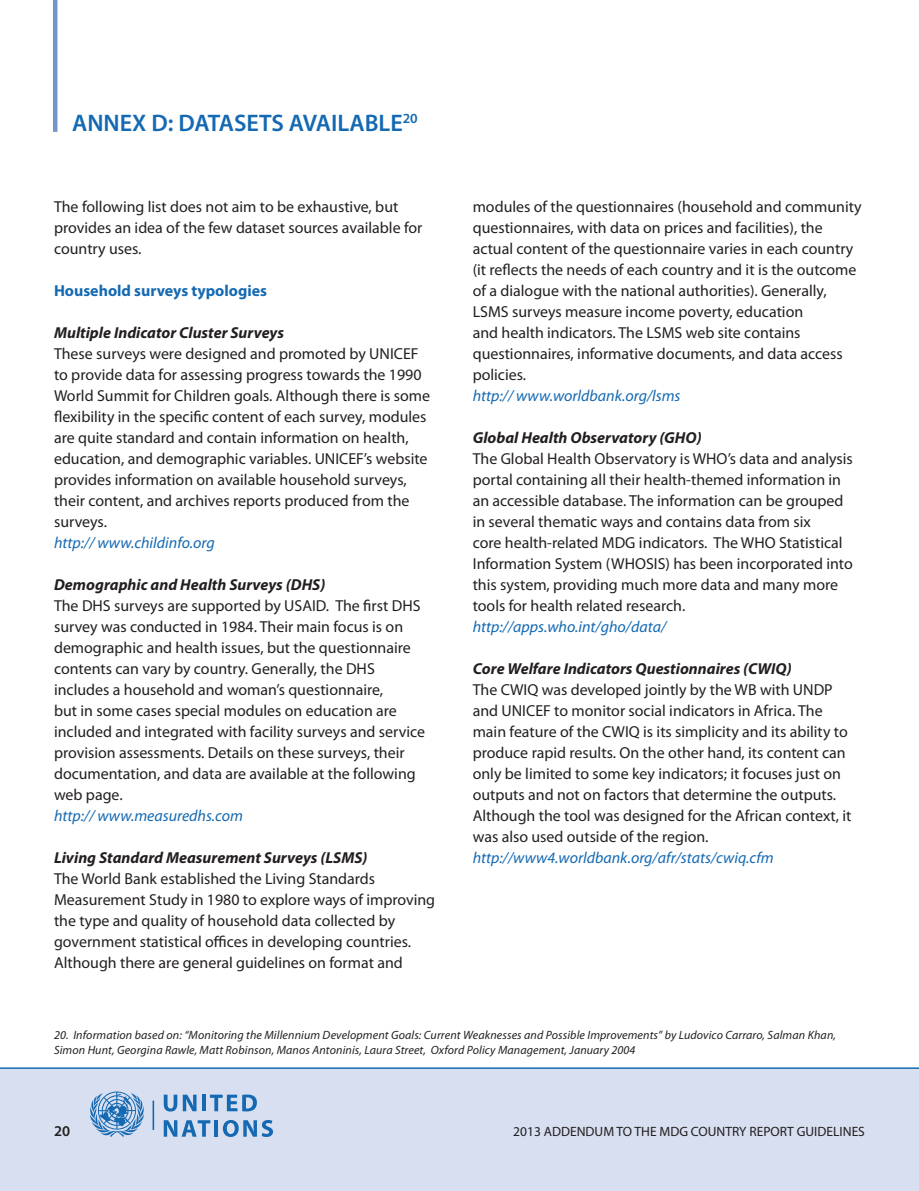
<style>
.page{position:relative;width:919px;height:1191px;background:#fff}
.page>*{position:absolute;margin:0;border:0;box-sizing:border-box;transform-origin:0 0}
.t1{font:600 24px "Myriad Pro";color:#1469b2}
.t2{font:15.9px/21px "Myriad Pro";color:#231f20}
.t3{font:italic 700 15.9px "Myriad Pro";color:#231f20}
.t4{font:italic 15.9px "Myriad Pro";color:#1469b2}
.t5{font:700 15.9px "Myriad Pro";color:#1469b2}
.t6{font:600 15px "Myriad Pro";color:#231f20}
.t7{font:13.5px "Myriad Pro";color:#231f20}
.t8{font:italic 12px/15px "Myriad Pro";letter-spacing:.01em;color:#231f20}
</style>
<div class="page">
<div style="left:0;top:1069px;width:918px;height:122px;background:#d7dff0"></div>
<hr style="left:0;top:1067px;width:918px;height:2px;background:#1469b2">
<svg style="left:90px;top:1091px;width:54px;height:46px"></svg>
<hr style="left:152px;top:1100px;width:2px;height:30px;background:#1469b2">
<svg style="left:164px;top:1094px;width:13px;height:17px"></svg>
<svg style="left:183px;top:1094px;width:13px;height:17px"></svg>
<hr style="left:202px;top:1094px;width:4px;height:17px;background:#1469b2">
<svg style="left:210px;top:1094px;width:47px;height:17px"></svg>
<svg style="left:164px;top:1120px;width:46px;height:16px"></svg>
<hr style="left:214px;top:1120px;width:4px;height:16px;background:#1469b2">
<svg style="left:223px;top:1120px;width:50px;height:17px"></svg>
<hr style="left:53px;top:0;width:4px;height:132px;background:#7693ca">
<p class="t1" style="left:72px;top:108px;width:347px">ANNEX D: DATASETS AVAILABLE<sup>20</sup></p>
<p class="t2" style="left:54px;top:196px;width:370px">The following list does not aim to be exhaustive, but provides an idea of the few dataset sources available for country uses.</p>
<p class="t5" style="left:54px;top:280px;width:214px">Household surveys typologies</p>
<p class="t3" style="left:54px;top:322px;width:231px">Multiple Indicator Cluster Surveys</p>
<p class="t2" style="left:54px;top:343px;width:377px">These surveys were designed and promoted by UNICEF to provide data for assessing progress towards the 1990<br>World Summit for Children goals. Although there is some flexibility in the specific content of each survey, modules are quite standard and contain information on health, education, and demographic variables. UNICEF’s website provides information on available household surveys, their content, and archives reports produced from the surveys.</p>
<p class="t4" style="left:54px;top:533px;width:162px">http:// www.childinfo.org</p>
<p class="t3" style="left:54px;top:574px;width:273px">Demographic and Health Surveys (DHS)</p>
<p class="t2" style="left:54px;top:595px;width:372px">The DHS surveys are supported by USAID. The first DHS survey was conducted in 1984. Their main focus is on demographic and health issues, but the questionnaire contents can vary by country. Generally, the DHS includes a household and woman’s questionnaire,<br>but in some cases special modules on education are included and integrated with facility surveys and service provision assessments. Details on these surveys, their documentation, and data are available at the following web page.</p>
<p class="t4" style="left:54px;top:806px;width:190px">http:// www.measuredhs.com</p>
<p class="t3" style="left:54px;top:847px;width:315px">Living Standard Measurement Surveys (LSMS)</p>
<p class="t2" style="left:54px;top:868px;width:382px">The World Bank established the Living Standards Measurement Study in 1980 to explore ways of improving the type and quality of household data collected by government statistical offices in developing countries.<br>Although there are general guidelines on format and</p>
<p class="t2" style="left:472px;top:196px;width:390px">modules of the questionnaires (household and community questionnaires, with data on prices and facilities), the actual content of the questionnaire varies in each country (it reflects the needs of each country and it is the outcome of a dialogue with the national authorities). Generally, LSMS surveys measure income poverty, education<br>and health indicators. The LSMS web site contains questionnaires, informative documents, and data access policies.</p>
<p class="t4" style="left:472px;top:386px;width:209px">http:// www.worldbank.org/lsms</p>
<p class="t3" style="left:472px;top:427px;width:230px">Global Health Observatory (GHO)</p>
<p class="t2" style="left:472px;top:448px;width:381px">The Global Health Observatory is WHO’s data and analysis portal containing all their health-themed information in an accessible database. The information can be grouped in several thematic ways and contains data from six<br>core health-related MDG indicators. The WHO Statistical Information System (WHOSIS) has been incorporated into this system, providing much more data and many more tools for health related research.</p>
<p class="t4" style="left:472px;top:617px;width:195px">http://apps.who.int/gho/data/</p>
<p class="t3" style="left:472px;top:658px;width:320px">Core Welfare Indicators Questionnaires (CWIQ)</p>
<p class="t2" style="left:472px;top:679px;width:380px">The CWIQ was developed jointly by the WB with UNDP and UNICEF to monitor social indicators in Africa. The main feature of the CWIQ is its simplicity and its ability to produce rapid results. On the other hand, its content can only be limited to some key indicators; it focuses just on outputs and not on factors that determine the outputs.<br>Although the tool was designed for the African context, it was also used outside of the region.</p>
<p class="t4" style="left:472px;top:848px;width:302px">http://www4.worldbank.org/afr/stats/cwiq.cfm</p>
<p class="t8" style="left:54px;top:1027px;width:783px">20. Information based on: “Monitoring the Millennium Development Goals: Current Weaknesses and Possible Improvements” by Ludovico Carraro, Salman Khan,<br>Simon Hunt, Georgina Rawle, Matt Robinson, Manos Antoninis, Laura Street, Oxford Policy Management, January 2004</p>
<p class="t6" style="left:54px;top:1121px;width:18px">20</p>
<p class="t7" style="left:513px;top:1123px;width:353px">2013 ADDENDUM TO THE MDG COUNTRY REPORT GUIDELINES</p>
</div>
